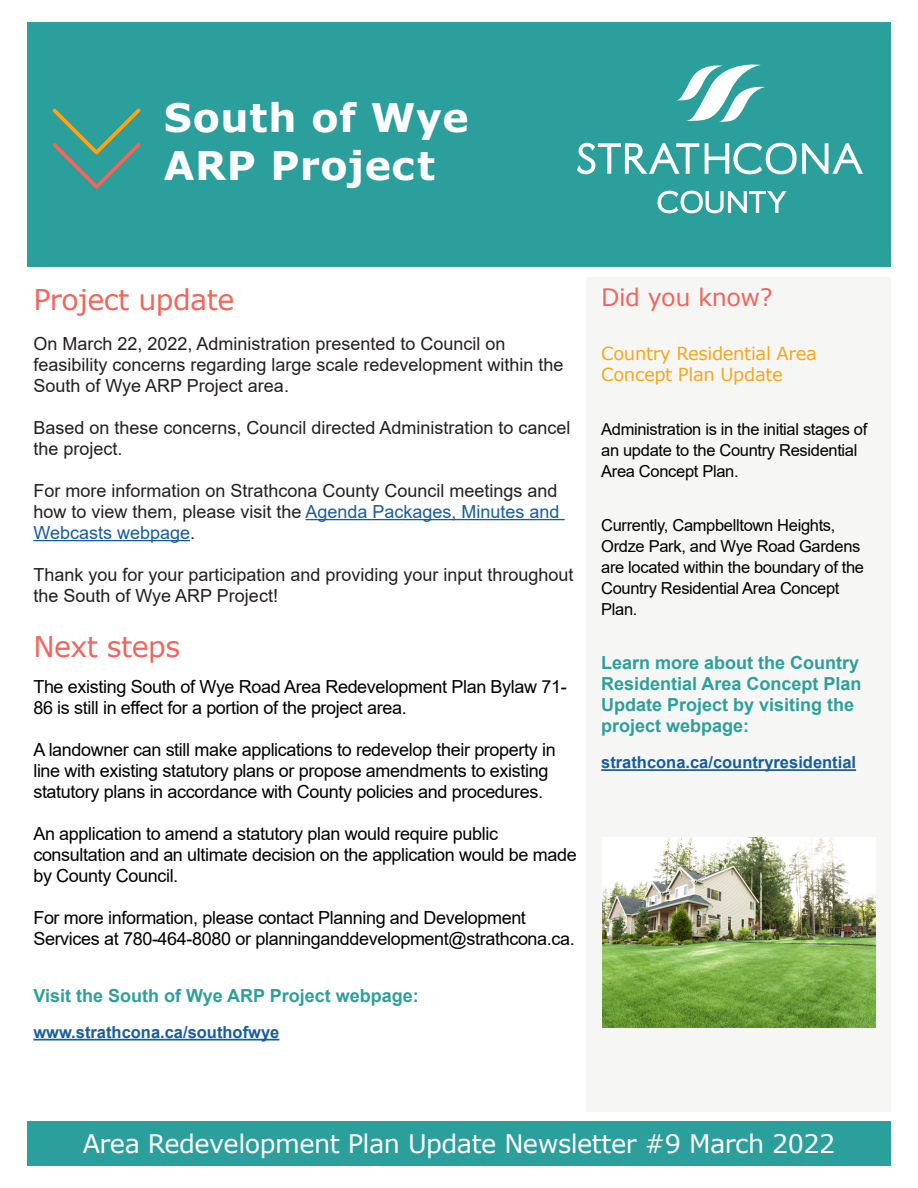
<style>
.page{position:relative;width:918px;height:1188px;background:#fff}
.page>*{position:absolute;margin:0;border:0;box-sizing:border-box;transform-origin:0 0}
.t1{font:700 39.6px/47.5px "Verdana";letter-spacing:.015em;color:#fff}
.t2{font:28.5px "Verdana";letter-spacing:-.02em;color:#f1665d}
.t3{font:25.5px "Verdana";letter-spacing:-.02em;color:#fff}
.t4{font:24px "Verdana";letter-spacing:-.02em;color:#f1665d}
.t5{font:18px/21px "Arial";letter-spacing:-.02em;color:#000}
.t6{font:18px/21px "Arial";color:#231f20}
.t7{font:700 18px/21px "Arial";color:#2da09c}
.t8{font:18px/21px "Verdana";letter-spacing:-.02em;color:#f9a61c}
.t9{font:16.5px/21px "Arial";letter-spacing:-.02em;color:#000}
.t10{font:700 16.5px "Arial";color:#175d9e}
.s1{color:#175d9e}
</style>
<div class="page">
<div style="left:27px;top:1122px;width:864px;height:44px;background:#2a9f9b"></div>
<div style="left:587px;top:277px;width:304px;height:835px;background:#f6f7f5"></div>
<div style="left:27px;top:22px;width:864px;height:244px;background:#2b9f9b"></div>
<hr style="left:601px;top:769px;width:255px;height:2px;background:#175d9e">
<svg style="left:658px;top:191px;width:129px;height:22px"></svg>
<svg style="left:577px;top:143px;width:122px;height:31px"></svg>
<svg style="left:705px;top:143px;width:158px;height:31px"></svg>
<svg style="left:676px;top:64px;width:89px;height:58px"></svg>
<svg style="left:53px;top:108px;width:88px;height:81px"></svg>
<hr style="left:306px;top:519px;width:259px;height:1px;background:#175d9e">
<hr style="left:33px;top:540px;width:157px;height:1px;background:#175d9e">
<hr style="left:33px;top:1039px;width:246px;height:2px;background:#175d9e">
<img style="left:602px;top:837px;width:274px;height:191px">
<p class="t1" style="left:164px;top:93px;width:306px">South of Wye<br>ARP Project</p>
<p class="t2" style="left:33px;top:280px;width:203px">Project update</p>
<h1 class="t4" style="left:601px;top:281px;width:173px">Did you know?</h1>
<h1 class="t8" style="left:601px;top:343px;width:217px">Country Residential Area<br>Concept Plan Update</h1>
<h1 class="t9" style="left:601px;top:419px;width:268px">Administration is in the initial stages of an update to the Country Residential<br>Area Concept Plan.</h1>
<h1 class="t9" style="left:601px;top:515px;width:264px">Currently, Campbelltown Heights,<br>Ordze Park, and Wye Road Gardens are located within the boundary of the<br>Country Residential Area Concept<br>Plan.</h1>
<p class="t6" style="left:33px;top:333px;width:532px">On March 22, 2022, Administration presented to Council on feasibility concerns regarding large scale redevelopment within the<br>South of Wye ARP Project area.</p>
<p class="t6" style="left:33px;top:417px;width:539px">Based on these concerns, Council directed Administration to cancel the project.</p>
<p class="t6" style="left:33px;top:480px;width:528px;text-align:justify">For more information on Strathcona County Council meetings and how to view them, please visit the <span class="s1">Agenda Packages, Minutes and Webcasts webpage</span>.</p>
<p class="t6" style="left:33px;top:564px;width:542px">Thank you for your participation and providing your input throughout the South of Wye ARP Project!</p>
<p class="t2" style="left:33px;top:627px;width:148px">Next steps</p>
<h1 class="t5" style="left:33px;top:676px;width:535px">The existing South of Wye Road Area Redevelopment Plan Bylaw 71-<br>86 is still in effect for a portion of the project area.</h1>
<h1 class="t5" style="left:33px;top:739px;width:524px">A landowner can still make applications to redevelop their property in line with existing statutory plans or propose amendments to existing statutory plans in accordance with County policies and procedures.</h1>
<h1 class="t5" style="left:33px;top:823px;width:545px">An application to amend a statutory plan would require public consultation and an ultimate decision on the application would be made by County Council.</h1>
<h1 class="t5" style="left:33px;top:907px;width:543px">For more information, please contact Planning and Development<br>Services at 780-464-8080 or planninganddevelopment@strathcona.ca.</h1>
<p class="t7" style="left:601px;top:653px;width:262px">Learn more about the Country<br>Residential Area Concept Plan<br>Update Project by visiting the project webpage:</p>
<p class="t10" style="left:601px;top:751px;width:256px">strathcona.ca/countryresidential</p>
<p class="t7" style="left:33px;top:985px;width:387px">Visit the South of Wye ARP Project webpage:</p>
<p class="t10" style="left:33px;top:1020px;width:248px">www.strathcona.ca/southofwye</p>
<h1 class="t3" style="left:83px;top:1127px;width:754px">Area Redevelopment Plan Update Newsletter #9 March 2022</h1>
</div>
